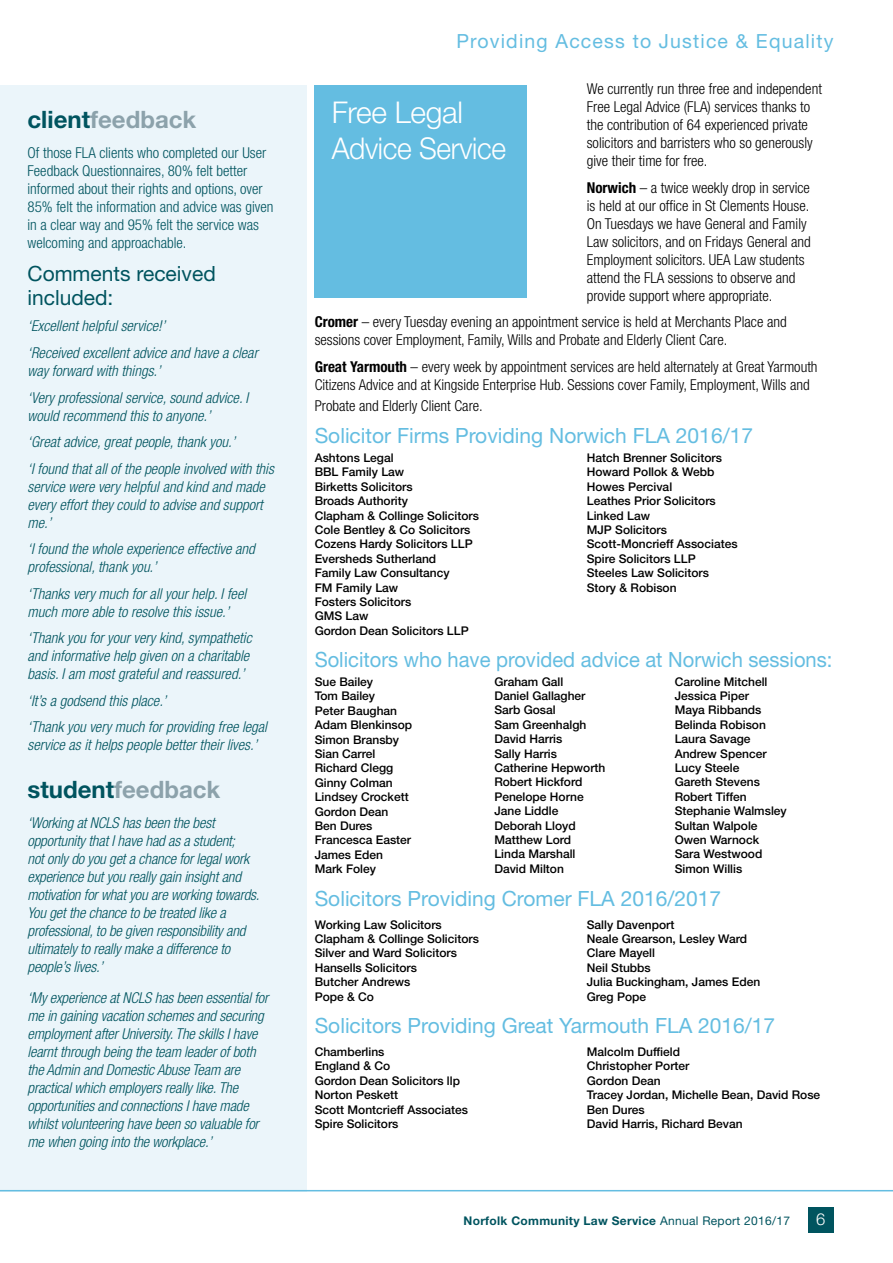
<style>
.page{position:relative;width:893px;height:1263px;background:#fff}
.page>*{position:absolute;margin:0;border:0;box-sizing:border-box;transform-origin:0 0}
.t1{font:300 30px/36px "Helvetica Neue LT Std";letter-spacing:-.01em;color:#fff}
.t2{font:700 24px "Helvetica Neue LT Std";color:#8ca2ab}
.t3{font:21px "Helvetica Neue LT Std";color:#64bde1}
.t4{font:21px "Helvetica Neue LT Std";color:#64bde1;scale:.96 1}
.t5{font:21px/24px "Helvetica Neue LT Std";color:#00545f}
.t6{font:19.5px "Helvetica Neue LT Std";letter-spacing:.06em;color:#64bde1}
.t7{font:300 16.5px "Helvetica Neue LT Std";color:#fff}
.t8{font:italic 300 condensed 15px/18px "Helvetica Neue LT Std";letter-spacing:-.01em;color:#00545f}
.t9{font:300 condensed 15px/18px "Helvetica Neue LT Std";color:#000}
.t10{font:300 condensed 15px/18px "Helvetica Neue LT Std";color:#00545f}
.t11{font:500 12px/14.4px "Helvetica Neue LT Std";color:#000}
.t12{font:700 12px "Helvetica Neue LT Std";letter-spacing:.025em;color:#00545f}
.s1{color:#00545f}
.s2{font-weight:700}
.s3{font-weight:400}
</style>
<div class="page">
<div style="left:808px;top:1208px;width:25px;height:25px;background:#00545f"></div>
<div style="left:0;top:85px;width:306px;height:1106px;background:#ebf5fa"></div>
<div style="left:315px;top:85px;width:212px;height:213px;background:#64bde1"></div>
<hr style="left:0;top:1190px;width:893px;height:1px;background:#64bde1">
<h2 class="t2" style="left:28px;top:104px;width:170px"><span class="s1">client</span>feedback</h2>
<p class="t10" style="left:28px;top:144px;width:247px">Of those FLA clients who completed our User Feedback Questionnaires, 80% felt better informed about their rights and options, over 85% felt the information and advice was given in a clear way and 95% felt the service was welcoming and approachable.</p>
<h3 class="t5" style="left:28px;top:261px;width:190px">Comments received included:</h3>
<p class="t8" style="left:28px;top:313px;width:232px;line-height:26.5px">‘Excellent helpful service!’<br>‘Received excellent advice and have a clear</p>
<p class="t8" style="left:28px;top:358px;width:222px;line-height:26.5px">way forward with things.’<br>‘Very professional service, sound advice. I</p>
<p class="t8" style="left:28px;top:402px;width:248px;line-height:26.5px">would recommend this to anyone.’<br>‘Great advice, great people, thank you.’<br>‘I found that all of the people involved with this</p>
<p class="t8" style="left:28px;top:478px;width:239px">service were very helpful and kind and made every effort they could to advise and support me.’</p>
<p class="t8" style="left:28px;top:540px;width:229px">‘I found the whole experience effective and professional, thank you.’</p>
<p class="t8" style="left:28px;top:585px;width:220px">‘Thanks very much for all your help. I feel much more able to resolve this issue.’</p>
<p class="t8" style="left:28px;top:629px;width:226px">‘Thank you for your very kind, sympathetic and informative help given on a charitable basis. I am most grateful and reassured.’</p>
<p class="t8" style="left:28px;top:687px;width:241px;line-height:26.5px">‘It’s a godsend this place.’<br>‘Thank you very much for providing free legal</p>
<p class="t8" style="left:28px;top:736px;width:231px">service as it helps people better their lives.’</p>
<h2 class="t2" style="left:28px;top:774px;width:194px"><span class="s1">student</span>feedback</h2>
<p class="t8" style="left:28px;top:814px;width:234px">‘Working at NCLS has been the best opportunity that I have had as a student;<br>not only do you get a chance for legal work experience but you really gain insight and motivation for what you are working towards.<br>You get the chance to be treated like a professional, to be given responsibility and ultimately to really make a difference to people’s lives.’</p>
<p class="t8" style="left:28px;top:989px;width:242px">‘My experience at NCLS has been essential for me in gaining vacation schemes and securing employment after University. The skills I have learnt through being the team leader of both the Admin and Domestic Abuse Team are practical which employers really like. The opportunities and connections I have made whilst volunteering have been so valuable for me when going into the workplace.’</p>
<h3 class="t6" style="left:456px;top:29px;width:379px">Providing Access to Justice &amp; Equality</h3>
<p class="t9" style="left:587px;top:80px;width:237px">We currently run three free and independent Free Legal Advice (FLA) services thanks to the contribution of 64 experienced private solicitors and barristers who so generously give their time for free.</p>
<p class="t9" style="left:587px;top:178px;width:225px"><span class="s2">Norwich</span> – a twice weekly drop in service is held at our office in St Clements House.<br>On Tuesdays we have General and Family Law solicitors, and on Fridays General and Employment solicitors. UEA Law students attend the FLA sessions to observe and provide support where appropriate.</p>
<p class="t9" style="left:315px;top:313px;width:474px"><span class="s2">Cromer</span> – every Tuesday evening an appointment service is held at Merchants Place and sessions cover Employment, Family, Wills and Probate and Elderly Client Care.</p>
<p class="t9" style="left:315px;top:357px;width:504px"><span class="s2">Great Yarmouth</span> – every week by appointment services are held alternately at Great Yarmouth<br>Citizens Advice and at Kingside Enterprise Hub. Sessions cover Family, Employment, Wills and</p>
<p class="t9" style="left:315px;top:396px;width:170px">Probate and Elderly Client Care.</p>
<h3 class="t3" style="left:315px;top:423px;width:440px">Solicitor Firms Providing Norwich FLA 2016/17</h3>
<p class="t11" style="left:315px;top:450px;width:80px">Ashtons Legal</p>
<p class="t11" style="left:587px;top:450px;width:137px">Hatch Brenner Solicitors</p>
<p class="t11" style="left:315px;top:465px;width:91px">BBL Family Law</p>
<p class="t11" style="left:587px;top:465px;width:129px">Howard Pollok &amp; Webb</p>
<p class="t11" style="left:315px;top:479px;width:100px">Birketts Solicitors</p>
<p class="t11" style="left:587px;top:479px;width:87px">Howes Percival</p>
<p class="t11" style="left:315px;top:494px;width:95px">Broads Authority</p>
<p class="t11" style="left:587px;top:494px;width:130px">Leathes Prior Solicitors</p>
<p class="t11" style="left:315px;top:508px;width:166px">Clapham &amp; Collinge Solicitors</p>
<p class="t11" style="left:587px;top:508px;width:65px">Linked Law</p>
<p class="t11" style="left:315px;top:522px;width:157px">Cole Bentley &amp; Co Solicitors</p>
<p class="t11" style="left:587px;top:522px;width:82px">MJP Solicitors</p>
<p class="t11" style="left:315px;top:537px;width:160px">Cozens Hardy Solicitors LLP</p>
<p class="t11" style="left:587px;top:537px;width:152px">Scott-Moncrieff Associates</p>
<p class="t11" style="left:315px;top:551px;width:123px">Eversheds Sutherland</p>
<p class="t11" style="left:587px;top:551px;width:110px">Spire Solicitors LLP</p>
<p class="t11" style="left:315px;top:566px;width:136px">Family Law Consultancy</p>
<p class="t11" style="left:587px;top:566px;width:124px">Steeles Law Solicitors</p>
<p class="t11" style="left:315px;top:580px;width:85px">FM Family Law</p>
<p class="t11" style="left:587px;top:580px;width:91px">Story &amp; Robison</p>
<p class="t11" style="left:315px;top:594px;width:156px">Fosters Solicitors<br>GMS Law<br>Gordon Dean Solicitors LLP</p>
<h3 class="t4" style="left:315px;top:647px;width:541px">Solicitors who have provided advice at Norwich sessions:</h3>
<p class="t11" style="left:315px;top:674px;width:99px">Sue Bailey<br>Tom Bailey<br>Peter Baughan<br>Adam Blenkinsop<br>Simon Bransby<br>Sian Carrel<br>Richard Clegg<br>Ginny Colman<br>Lindsey Crockett<br>Gordon Dean<br>Ben Dures<br>Francesca Easter<br>James Eden<br>Mark Foley</p>
<h3 class="t3" style="left:315px;top:886px;width:408px">Solicitors Providing Cromer FLA 2016/2017</h3>
<p class="t11" style="left:315px;top:917px;width:129px">Working Law Solicitors</p>
<p class="t11" style="left:587px;top:917px;width:89px">Sally Davenport</p>
<p class="t11" style="left:315px;top:931px;width:166px">Clapham &amp; Collinge Solicitors</p>
<p class="t11" style="left:587px;top:931px;width:162px">Neale Grearson, Lesley Ward</p>
<p class="t11" style="left:315px;top:946px;width:144px">Silver and Ward Solicitors</p>
<p class="t11" style="left:587px;top:946px;width:70px">Clare Mayell</p>
<p class="t11" style="left:315px;top:960px;width:104px">Hansells Solicitors</p>
<p class="t11" style="left:587px;top:960px;width:66px">Neil Stubbs</p>
<p class="t11" style="left:315px;top:974px;width:97px">Butcher Andrews</p>
<p class="t11" style="left:587px;top:974px;width:175px">Julia Buckingham, James Eden</p>
<p class="t11" style="left:315px;top:989px;width:61px">Pope &amp; Co</p>
<p class="t11" style="left:587px;top:989px;width:61px">Greg Pope</p>
<h3 class="t3" style="left:315px;top:1013px;width:462px">Solicitors Providing Great Yarmouth FLA 2016/17</h3>
<p class="t11" style="left:315px;top:1044px;width:71px">Chamberlins</p>
<p class="t11" style="left:587px;top:1044px;width:95px">Malcolm Duffield</p>
<p class="t11" style="left:315px;top:1059px;width:77px">England &amp; Co</p>
<p class="t11" style="left:587px;top:1059px;width:104px">Christopher Porter</p>
<p class="t11" style="left:315px;top:1073px;width:147px">Gordon Dean Solicitors llp</p>
<p class="t11" style="left:587px;top:1073px;width:75px">Gordon Dean</p>
<p class="t11" style="left:315px;top:1088px;width:85px">Norton Peskett</p>
<p class="t11" style="left:587px;top:1088px;width:235px">Tracey Jordan, Michelle Bean, David Rose</p>
<p class="t11" style="left:315px;top:1102px;width:155px">Scott Montcrieff Associates</p>
<p class="t11" style="left:587px;top:1102px;width:59px">Ben Dures</p>
<p class="t11" style="left:315px;top:1116px;width:85px">Spire Solicitors</p>
<p class="t11" style="left:587px;top:1116px;width:157px">David Harris, Richard Bevan</p>
<h1 class="t1" style="left:332px;top:94px;width:176px">Free Legal<br>Advice Service</h1>
<p class="t11" style="left:494px;top:674px;width:113px">Graham Gall<br>Daniel Gallagher<br>Sarb Gosal<br>Sam Greenhalgh<br>David Harris<br>Sally Harris<br>Catherine Hepworth<br>Robert Hickford<br>Penelope Horne<br>Jane Liddle<br>Deborah Lloyd<br>Matthew Lord<br>Linda Marshall<br>David Milton</p>
<p class="t11" style="left:675px;top:674px;width:114px">Caroline Mitchell<br>Jessica Piper<br>Maya Ribbands<br>Belinda Robison<br>Laura Savage<br>Andrew Spencer<br>Lucy Steele<br>Gareth Stevens<br>Robert Tiffen<br>Stephanie Walmsley<br>Sultan Walpole<br>Owen Warnock<br>Sara Westwood<br>Simon Willis</p>
<p class="t12" style="left:463px;top:1213px;width:328px">Norfolk Community Law Service <span class="s3">Annual Report 2016/17</span></p>
<h3 class="t7" style="left:816px;top:1209px;width:11px">6</h3>
</div>
